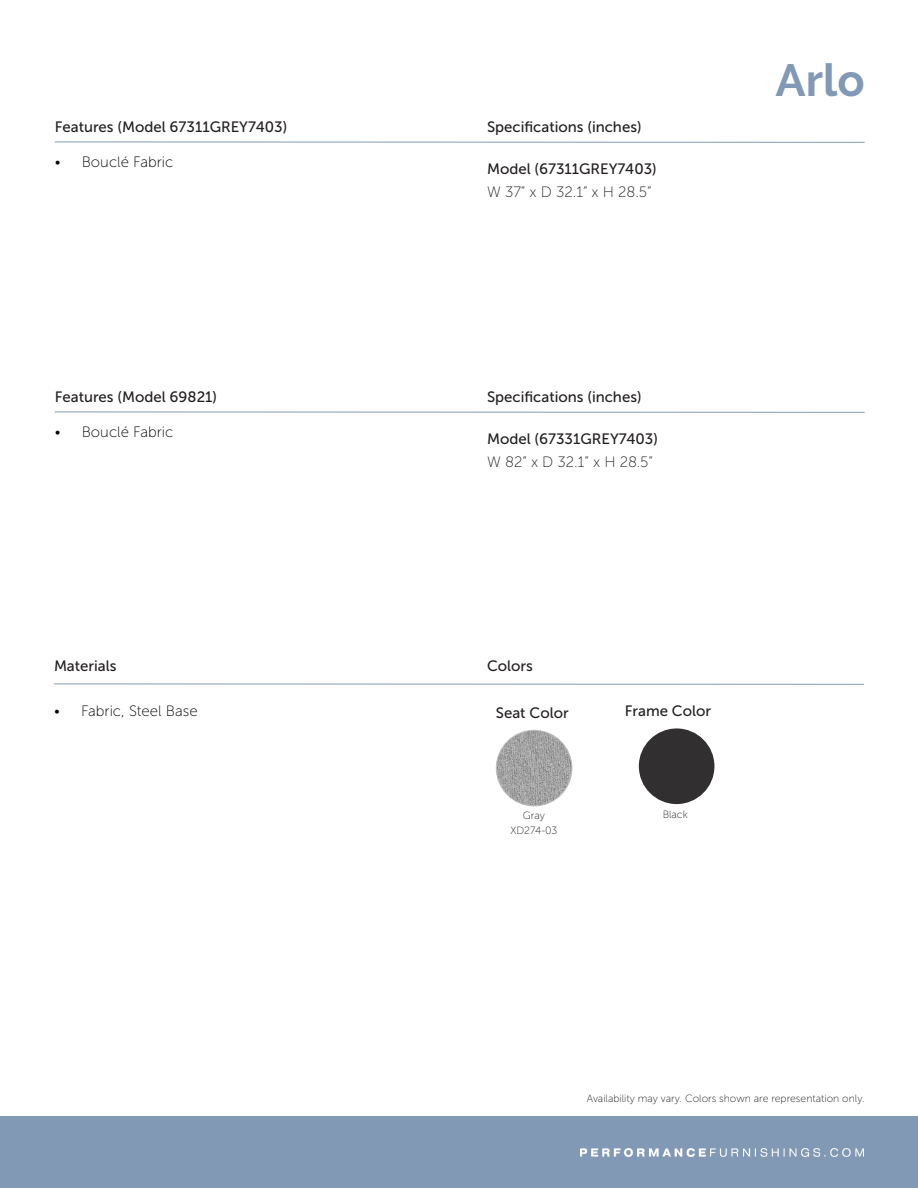
<style>
.page{position:relative;width:918px;height:1188px;background:#fff}
.page>*{position:absolute;margin:0;border:0;box-sizing:border-box;transform-origin:0 0}
.t1{font:700 45px "Raleway";color:#8299b6}
.t2{font:15px "Museo Sans 500";color:#231f20}
.t3{font:15px "Museo Sans 100";color:#040503}
.t4{font:15px "Museo Sans 100";color:#231f20}
.t5{font:10.5px "Museo Sans 100";color:#231f20}
</style>
<div class="page">
<img style="left:496px;top:730px;width:76px;height:76px;border-radius:38px">
<div style="left:496px;top:730px;width:76px;height:76px;border:1px solid #bcbdc0;border-radius:50%"></div>
<hr style="left:54px;top:684px;width:810px;height:1px;background:#8299b6">
<div style="left:0;top:1117px;width:918px;height:71px;background:#8299b6"></div>
<img style="left:581px;top:1148px;width:283px;height:8px">
<hr style="left:55px;top:142px;width:810px;height:1px;background:#8299b6">
<div style="left:639px;top:728px;width:75px;height:76px;background:#312f30;border-radius:50%"></div>
<hr style="left:55px;top:412px;width:810px;height:1px;background:#8299b6">
<p class="t2" style="left:55px;top:118px;width:234px">Features (Model 67311GREY7403)</p>
<p class="t3" style="left:55px;top:154px;width:120px">• Bouclé Fabric</p>
<p class="t2" style="left:487px;top:118px;width:156px">Specifications (inches)</p>
<p class="t2" style="left:487px;top:161px;width:171px">Model (67311GREY7403)</p>
<p class="t4" style="left:487px;top:183px;width:166px">W 37” x D 32.1” x H 28.5”</p>
<p class="t1" style="left:776px;top:55px;width:91px">Arlo</p>
<p class="t2" style="left:55px;top:388px;width:164px">Features (Model 69821)</p>
<p class="t3" style="left:55px;top:424px;width:120px">• Bouclé Fabric</p>
<p class="t2" style="left:487px;top:388px;width:156px">Specifications (inches)</p>
<p class="t2" style="left:487px;top:431px;width:172px">Model (67331GREY7403)</p>
<p class="t4" style="left:487px;top:453px;width:167px">W 82” x D 32.1” x H 28.5”</p>
<p class="t2" style="left:54px;top:657px;width:64px">Materials</p>
<p class="t2" style="left:487px;top:657px;width:47px">Colors</p>
<p class="t3" style="left:54px;top:703px;width:145px">• Fabric, Steel Base</p>
<p class="t2" style="left:496px;top:704px;width:74px">Seat Color</p>
<p class="t5" style="left:523px;top:809px;width:24px">Gray</p>
<p class="t5" style="left:510px;top:824px;width:48px">XD274-03</p>
<p class="t2" style="left:625px;top:703px;width:88px">Frame Color</p>
<p class="t5" style="left:663px;top:808px;width:27px">Black</p>
<p class="t5" style="left:587px;top:1093px;width:279px">Availability may vary. Colors shown are representation only.</p>
</div>
